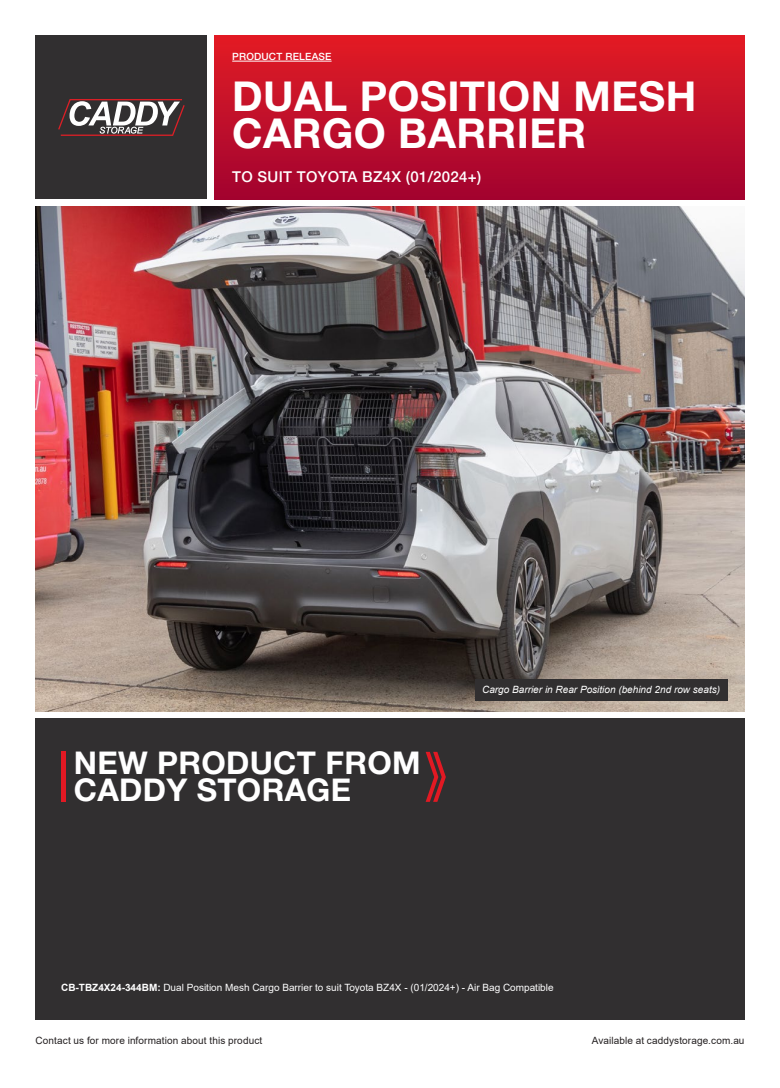
<style>
.page{position:relative;width:780px;height:1088px;background:#fff}
.page>*{position:absolute;margin:0;border:0;box-sizing:border-box;transform-origin:0 0}
.t1{font:700 41.25px/37.5px "Helvetica Neue LT Std";letter-spacing:.01em;color:#fff}
.t2{font:700 31.38px/27.2px "Helvetica Neue LT Std";letter-spacing:.01em;color:#fff}
.t3{font:500 15px "Helvetica Neue LT Std";letter-spacing:.02em;color:#fff}
.t4{font:10px "Arial";color:#fff}
.Body_text{font:10px "Arial";letter-spacing:.01em;color:#231f20}
.Body_text-2{font:italic 10px "Arial";color:#fff}
.t5{font:500 10px "Helvetica Neue LT Std";letter-spacing:.02em;color:#fff}
.s1{font-weight:700}
</style>
<div class="page">
<div style="left:35px;top:718px;width:709px;height:301px;background:#312f30"></div>
<div style="left:35px;top:35px;width:172px;height:164px;background:#312f30"></div>
<div style="left:214px;top:35px;width:530px;height:164px;background:linear-gradient(to bottom,#e31c24,#a20330)"></div>
<svg style="left:58px;top:99px;width:127px;height:37px"></svg>
<img style="left:35px;top:206px;width:709px;height:505px">
<hr style="left:61px;top:752px;width:4px;height:50px;background:#e21923">
<svg style="left:425px;top:752px;width:21px;height:50px"></svg>
<hr style="left:232px;top:61px;width:99px;height:1px;background:#fff">
<div style="left:475px;top:679px;width:252px;height:21px;background:#312f30"></div>
<p class="t5" style="left:232px;top:51px;width:101px">PRODUCT RELEASE</p>
<p class="t1" style="left:232px;top:76px;width:465px">DUAL POSITION MESH<br>CARGO BARRIER</p>
<p class="t3" style="left:232px;top:167px;width:250px">TO SUIT TOYOTA BZ4X (01/2024+)</p>
<p class="t2" style="left:74px;top:749px;width:348px">NEW PRODUCT FROM<br>CADDY STORAGE</p>
<p class="Body_text-2" style="left:482px;top:683px;width:239px">Cargo Barrier in Rear Position (behind 2nd row seats)</p>
<p class="t4" style="left:61px;top:980px;width:494px"><span class="s1">CB-TBZ4X24-344BM:</span> Dual Position Mesh Cargo Barrier to suit Toyota BZ4X - (01/2024+) - Air Bag Compatible</p>
<p class="Body_text" style="left:35px;top:1034px;width:228px">Contact us for more information about this product</p>
<p class="Body_text" style="left:592px;top:1034px;width:154px">Available at caddystorage.com.au</p>
</div>
